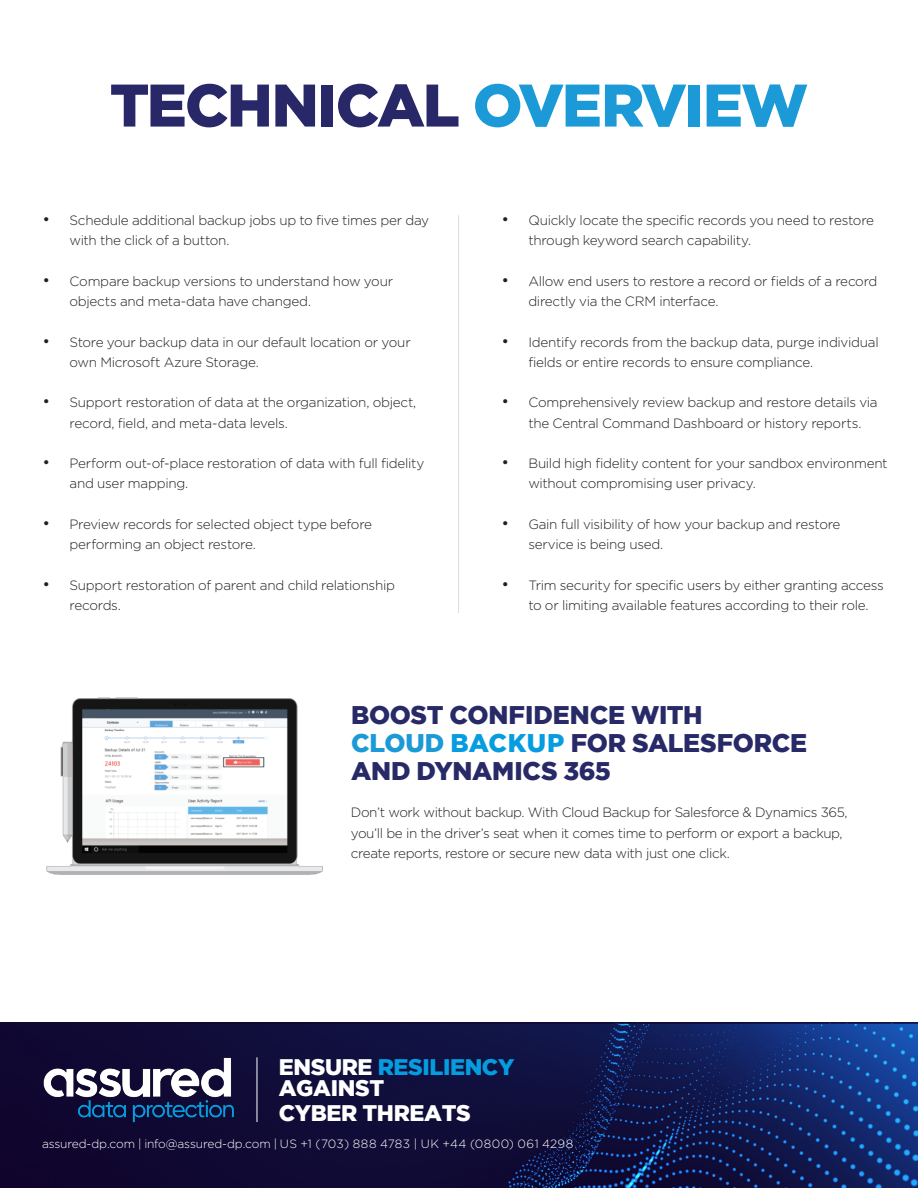
<style>
.page{position:relative;width:918px;height:1188px;background:#fff}
.page>*{position:absolute;margin:0;border:0;box-sizing:border-box;transform-origin:0 0}
.t1{font:900 60px "Gotham";letter-spacing:-.03em;color:#282869}
.Body_Text{font:900 25.5px "Gotham";letter-spacing:-.01em;color:#282a68}
.t2{font:900 22.5px "Gotham";letter-spacing:-.015em;color:#fff}
.t3{font:900 22.5px "Gotham";letter-spacing:-.015em;color:#059ddf}
.Body_Text-2{font:300 13.5px/20.2px "Gotham";letter-spacing:-.025em;color:#231f20}
.t4{font:300 12px "Gotham";letter-spacing:-.01em;color:#fff}
.s1{color:#1b9ad7}
.s2{font-size:16.5px}
.s3{color:#059ddf}
.s4{color:#fff}
</style>
<div class="page">
<hr style="left:459px;top:215px;width:1px;height:398px;background:#000">
<svg style="left:0;top:1022px;width:918px;height:166px;background:#11164a"></svg>
<img style="left:42px;top:1057px;width:193px;height:66px">
<hr style="left:257px;top:1057px;width:1px;height:65px;background:#fff">
<img style="left:47px;top:698px;width:275px;height:176px">
<p class="t1" style="left:110px;top:71px;width:700px">TECHNICAL <span class="s1">OVERVIEW</span></p>
<p class="Body_Text-2" style="left:70px;top:210px;width:361px;text-indent:-27px"><span class="s2">•</span> Schedule additional backup jobs up to five times per day with the click of a button.</p>
<p class="Body_Text-2" style="left:70px;top:271px;width:325px;text-indent:-27px"><span class="s2">•</span> Compare backup versions to understand how your objects and meta-data have changed.</p>
<p class="Body_Text-2" style="left:70px;top:331px;width:343px;text-indent:-27px"><span class="s2">•</span> Store your backup data in our default location or your own Microsoft Azure Storage.</p>
<p class="Body_Text-2" style="left:70px;top:392px;width:348px;text-indent:-27px"><span class="s2">•</span> Support restoration of data at the organization, object, record, field, and meta-data levels.</p>
<p class="Body_Text-2" style="left:70px;top:453px;width:356px;text-indent:-27px"><span class="s2">•</span> Perform out-of-place restoration of data with full fidelity and user mapping.</p>
<p class="Body_Text-2" style="left:70px;top:514px;width:304px;text-indent:-27px"><span class="s2">•</span> Preview records for selected object type before performing an object restore.</p>
<p class="Body_Text-2" style="left:70px;top:574px;width:327px;text-indent:-27px"><span class="s2">•</span> Support restoration of parent and child relationship records.</p>
<p class="Body_Text-2" style="left:528px;top:210px;width:347px;text-indent:-27px"><span class="s2">•</span> Quickly locate the specific records you need to restore through keyword search capability.</p>
<p class="Body_Text-2" style="left:528px;top:271px;width:351px;text-indent:-27px"><span class="s2">•</span> Allow end users to restore a record or fields of a record directly via the CRM interface.</p>
<p class="Body_Text-2" style="left:528px;top:331px;width:352px;text-indent:-27px"><span class="s2">•</span> Identify records from the backup data, purge individual fields or entire records to ensure compliance.</p>
<p class="Body_Text-2" style="left:528px;top:392px;width:351px;text-indent:-27px"><span class="s2">•</span> Comprehensively review backup and restore details via the Central Command Dashboard or history reports.</p>
<p class="Body_Text-2" style="left:528px;top:453px;width:361px;text-indent:-27px"><span class="s2">•</span> Build high fidelity content for your sandbox environment without compromising user privacy.</p>
<p class="Body_Text-2" style="left:528px;top:514px;width:314px;text-indent:-27px"><span class="s2">•</span> Gain full visibility of how your backup and restore service is being used.</p>
<p class="Body_Text-2" style="left:528px;top:574px;width:357px;text-indent:-27px"><span class="s2">•</span> Trim security for specific users by either granting access to or limiting available features according to their role.</p>
<p class="Body_Text" style="left:351px;top:700px;width:353px">BOOST CONFIDENCE WITH</p>
<p class="Body_Text" style="left:351px;top:728px;width:458px"><span class="s1">CLOUD</span> <span class="s3">BACKUP</span> FOR SALESFORCE</p>
<p class="Body_Text" style="left:351px;top:756px;width:261px">AND DYNAMICS 365</p>
<p class="Body_Text-2" style="left:351px;top:802px;width:498px">Don’t work without backup. With Cloud Backup for Salesforce &amp; Dynamics 365,</p>
<p class="Body_Text-2" style="left:351px;top:822px;width:493px">you’ll be in the driver’s seat when it comes time to perform or export a backup,</p>
<p class="Body_Text-2" style="left:351px;top:843px;width:380px">create reports, restore or secure new data with just one click.</p>
<p class="t3" style="left:279px;top:1054px;width:237px"><span class="s4">ENSURE</span> RESILIENCY</p>
<p class="t2" style="left:279px;top:1075px;width:107px">AGAINST</p>
<p class="t2" style="left:279px;top:1100px;width:194px">CYBER THREATS</p>
<p class="t4" style="left:42px;top:1137px;width:533px">assured-dp.com | info@assured-dp.com | US +1 (703) 888 4783 | UK +44 (0800) 061 4298</p>
</div>
